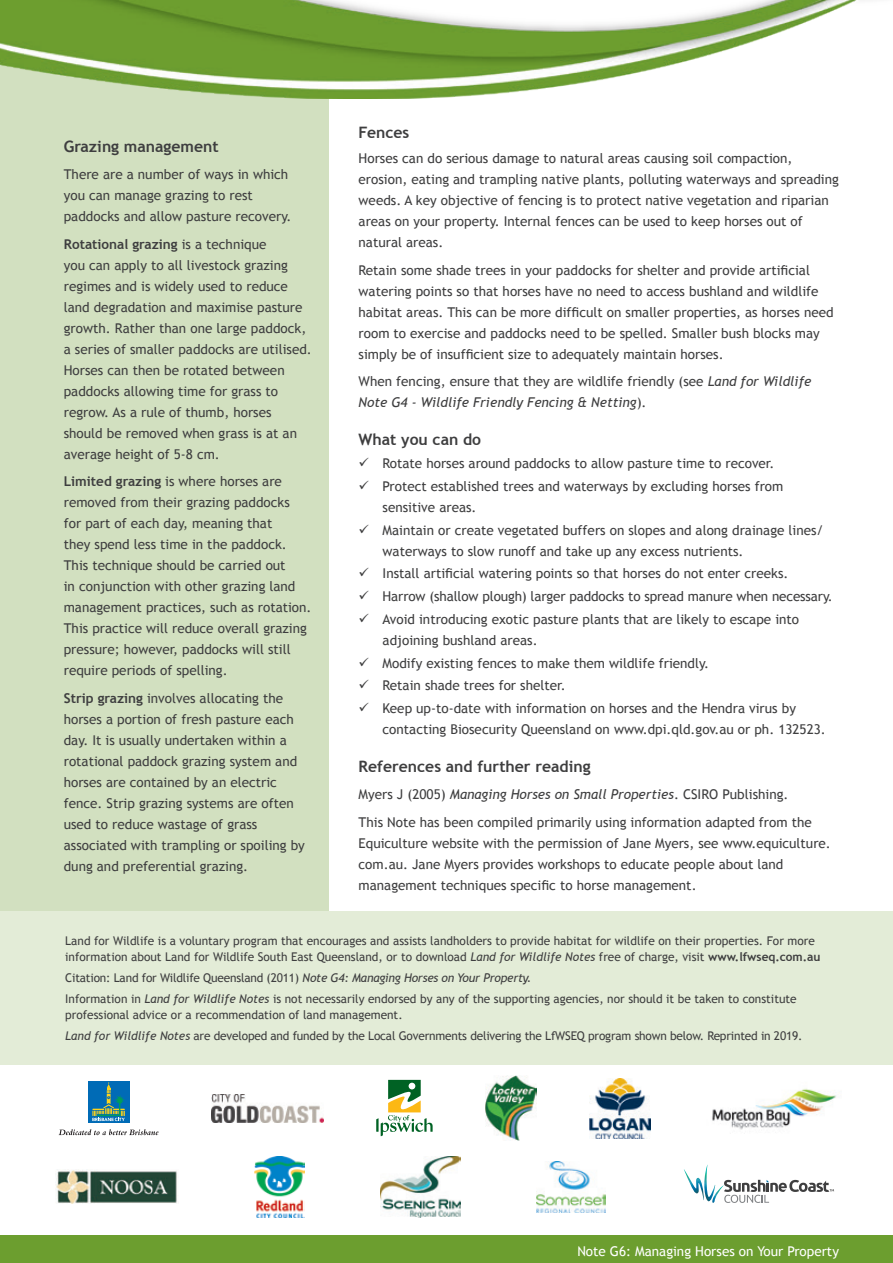
<style>
.page{position:relative;width:893px;height:1263px;background:#fff}
.page>*{position:absolute;margin:0;border:0;box-sizing:border-box;transform-origin:0 0}
.t1{font:700 15.75px "Trebuchet MS";color:#3e3e3f}
.t2{font:13.5px/21px "Trebuchet MS";color:#3e3e3f}
.t3{font:italic 13.5px/21px "Trebuchet MS";color:#3e3e3f}
.t4{font:13.5px "Trebuchet MS";color:#fff}
.t5{font:12px/16.5px "Trebuchet MS";color:#3e3e3f}
.s1{font-weight:700}
.s2{font-style:normal}
.s3{font-style:italic}
</style>
<div class="page">
<div style="left:0;top:47px;width:329px;height:875px;background:#d2e0c0"></div>
<img style="left:0;top:0;width:857px;height:99px">
<div style="left:0;top:1235px;width:893px;height:28px;background:#6c9e2f"></div>
<div style="left:0;top:911px;width:893px;height:154px;background:#e3ecd7"></div>
<img style="left:380px;top:1156px;width:81px;height:61px">
<svg style="left:88px;top:1081px;width:41px;height:41px;background:#257ea2"></svg>
<svg style="left:59px;top:1129px;width:99px;height:6px"></svg>
<img style="left:536px;top:1161px;width:69px;height:51px">
<img style="left:712px;top:1088px;width:125px;height:42px">
<svg style="left:376px;top:1080px;width:57px;height:56px"></svg>
<img style="left:486px;top:1075px;width:51px;height:66px">
<img style="left:590px;top:1078px;width:61px;height:60px">
<img style="left:212px;top:1094px;width:111px;height:28px">
<img style="left:255px;top:1156px;width:49px;height:61px">
<svg style="left:684px;top:1164px;width:150px;height:39px"></svg>
<img style="left:55px;top:1169px;width:122px;height:35px">
<p class="t1" style="left:64px;top:136px;width:156px">Grazing management</p>
<p class="t2" style="left:64px;top:164px;width:229px">There are a number of ways in which you can manage grazing to rest paddocks and allow pasture recovery.</p>
<p class="t2" style="left:64px;top:234px;width:250px"><span class="s1">Rotational grazing</span> is a technique<br>you can apply to all livestock grazing regimes and is widely used to reduce land degradation and maximise pasture growth. Rather than one large paddock, a series of smaller paddocks are utilised.<br>Horses can then be rotated between paddocks allowing time for grass to regrow. As a rule of thumb, horses should be removed when grass is at an average height of 5-8 cm.</p>
<p class="t2" style="left:64px;top:471px;width:249px"><span class="s1">Limited grazing</span> is where horses are removed from their grazing paddocks<br>for part of each day, meaning that<br>they spend less time in the paddock.<br>This technique should be carried out<br>in conjunction with other grazing land management practices, such as rotation.<br>This practice will reduce overall grazing pressure; however, paddocks will still require periods of spelling.</p>
<p class="t2" style="left:64px;top:687px;width:243px"><span class="s1">Strip grazing</span> involves allocating the horses a portion of fresh pasture each day. It is usually undertaken within a rotational paddock grazing system and horses are contained by an electric fence. Strip grazing systems are often used to reduce wastage of grass associated with trampling or spoiling by dung and preferential grazing.</p>
<p class="t1" style="left:359px;top:123px;width:52px">Fences</p>
<p class="t2" style="left:359px;top:148px;width:482px">Horses can do serious damage to natural areas causing soil compaction, erosion, eating and trampling native plants, polluting waterways and spreading weeds. A key objective of fencing is to protect native vegetation and riparian areas on your property. Internal fences can be used to keep horses out of natural areas.</p>
<p class="t2" style="left:359px;top:260px;width:476px">Retain some shade trees in your paddocks for shelter and provide artificial watering points so that horses have no need to access bushland and wildlife habitat areas. This can be more difficult on smaller properties, as horses need room to exercise and paddocks need to be spelled. Smaller bush blocks may simply be of insufficient size to adequately maintain horses.</p>
<p class="t3" style="left:359px;top:371px;width:454px"><span class="s2">When fencing, ensure that they are wildlife friendly (see</span> Land for Wildlife<br>Note G4 - Wildlife Friendly Fencing &amp; Netting<span class="s2">).</span></p>
<p class="t1" style="left:359px;top:430px;width:124px">What you can do</p>
<p class="t2" style="left:359px;top:453px;width:417px">✓ Rotate horses around paddocks to allow pasture time to recover.</p>
<p class="t2" style="left:383px;top:476px;width:402px;text-indent:-24px">✓ Protect established trees and waterways by excluding horses from sensitive areas.</p>
<p class="t2" style="left:383px;top:520px;width:442px;text-indent:-24px">✓ Maintain or create vegetated buffers on slopes and along drainage lines/ waterways to slow runoff and take up any excess nutrients.</p>
<p class="t2" style="left:359px;top:563px;width:431px">✓ Install artificial watering points so that horses do not enter creeks.</p>
<p class="t2" style="left:359px;top:586px;width:476px">✓ Harrow (shallow plough) larger paddocks to spread manure when necessary.</p>
<p class="t2" style="left:383px;top:609px;width:418px;text-indent:-24px">✓ Avoid introducing exotic pasture plants that are likely to escape into adjoining bushland areas.</p>
<p class="t2" style="left:359px;top:652px;width:352px">✓ Modify existing fences to make them wildlife friendly.</p>
<p class="t2" style="left:359px;top:675px;width:209px">✓ Retain shade trees for shelter.</p>
<p class="t2" style="left:383px;top:698px;width:445px;text-indent:-24px">✓ Keep up-to-date with information on horses and the Hendra virus by contacting Biosecurity Queensland on www.dpi.qld.gov.au or ph. 132523.</p>
<p class="t1" style="left:359px;top:756px;width:234px">References and further reading</p>
<p class="t3" style="left:359px;top:784px;width:431px"><span class="s2">Myers J (2005)</span> Managing Horses on Small Properties<span class="s2">. CSIRO Publishing.</span></p>
<p class="t2" style="left:359px;top:812px;width:474px">This Note has been compiled primarily using information adapted from the Equiculture website with the permission of Jane Myers, see www.equiculture. com.au. Jane Myers provides workshops to educate people about land management techniques specific to horse management.</p>
<p class="t5" style="left:65px;top:932px;width:757px">Land for Wildlife is a voluntary program that encourages and assists landholders to provide habitat for wildlife on their properties. For more information about Land for Wildlife South East Queensland, or to download <span class="s3">Land for Wildlife Notes</span> free of charge, visit <span class="s1">www.lfwseq.com.au</span></p>
<p class="t5" style="left:65px;top:970px;width:468px">Citation: Land for Wildlife Queensland (2011) <span class="s3">Note G4: Managing Horses on Your Property.</span></p>
<p class="t5" style="left:65px;top:990px;width:733px">Information in <span class="s3">Land for Wildlife Notes</span> is not necessarily endorsed by any of the supporting agencies, nor should it be taken to constitute professional advice or a recommendation of land management.</p>
<p class="t5" style="left:65px;top:1028px;width:739px"><span class="s3">Land for Wildlife Notes</span> are developed and funded by the Local Governments delivering the LfWSEQ program shown below. Reprinted in 2019.</p>
<p class="t4" style="left:577px;top:1243px;width:263px">Note G6: Managing Horses on Your Property</p>
</div>
